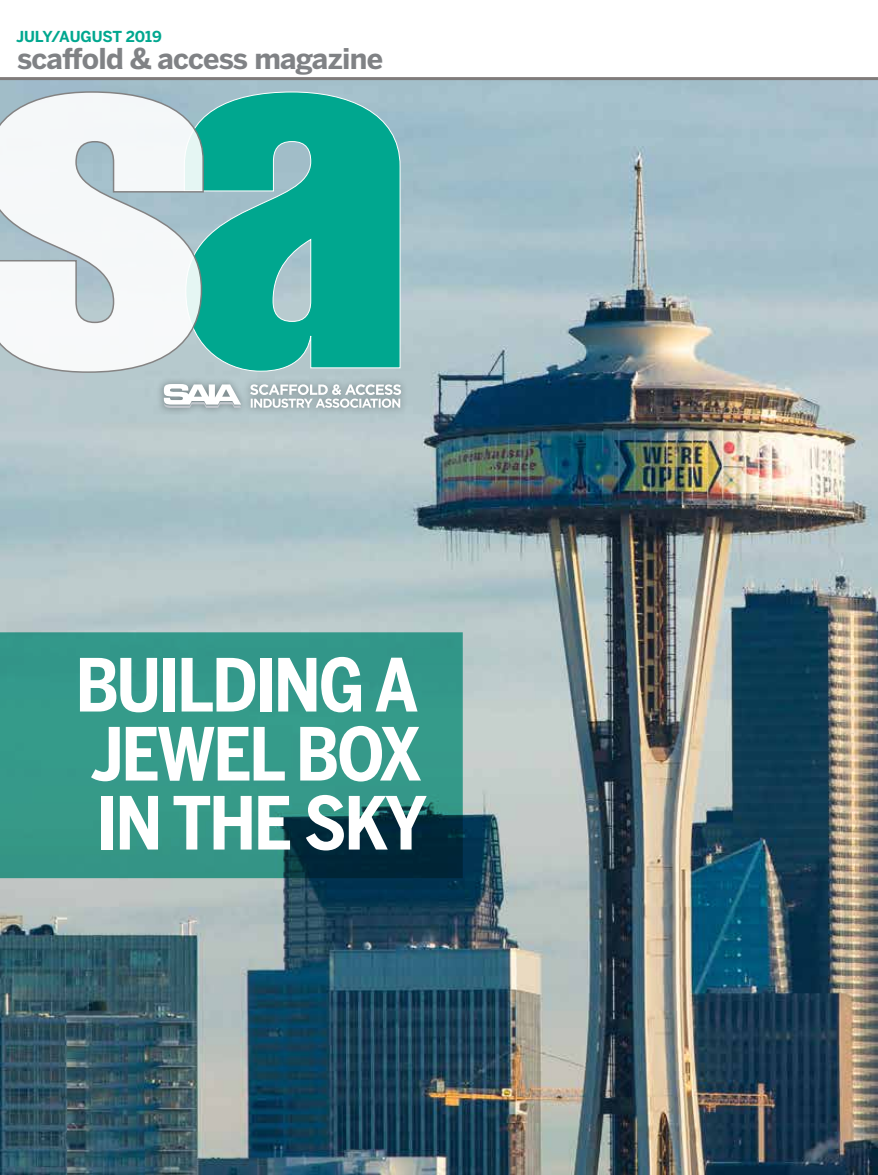
<style>
.page{position:relative;width:878px;height:1175px;background:#fff}
.page>*{position:absolute;margin:0;border:0;box-sizing:border-box;transform-origin:0 0}
.t1{font:700 72.45px/69px "Benton Sans Cond";letter-spacing:-.03em;color:#fff;text-align:justify}
.t2{font:700 28.5px "Benton Sans";letter-spacing:-.025em;color:#808285}
.t3{font:700 15px "Benton Sans";letter-spacing:-.01em;color:#00a78f}
</style>
<div class="page">
<img style="left:0;top:80px;width:878px;height:1094px">
<svg style="left:205px;top:91px;width:196px;height:281px;background:#20ad9a"></svg>
<svg style="left:0;top:90px;width:205px;height:283px;fill:#f5f8f9"></svg>
<div style="left:156px;top:376px;width:252px;height:40px;background:#000;opacity:.38"></div>
<svg style="left:164px;top:384px;width:77px;height:24px"></svg>
<svg style="left:250px;top:384px;width:151px;height:24px"></svg>
<svg style="left:0;top:632px;width:463px;height:246px;background:#2f8d80"></svg>
<hr style="left:0;top:77px;width:878px;height:3px;background:#807c7b">
<p class="t3" style="left:16px;top:28px;width:147px">JULY/AUGUST 2019</p>
<p class="t2" style="left:17px;top:42px;width:367px">scaffold &amp; access magazine</p>
<p class="t1" style="left:75px;top:651px;width:353px">BUILDING A JEWEL BOX IN THE SKY</p>
</div>
